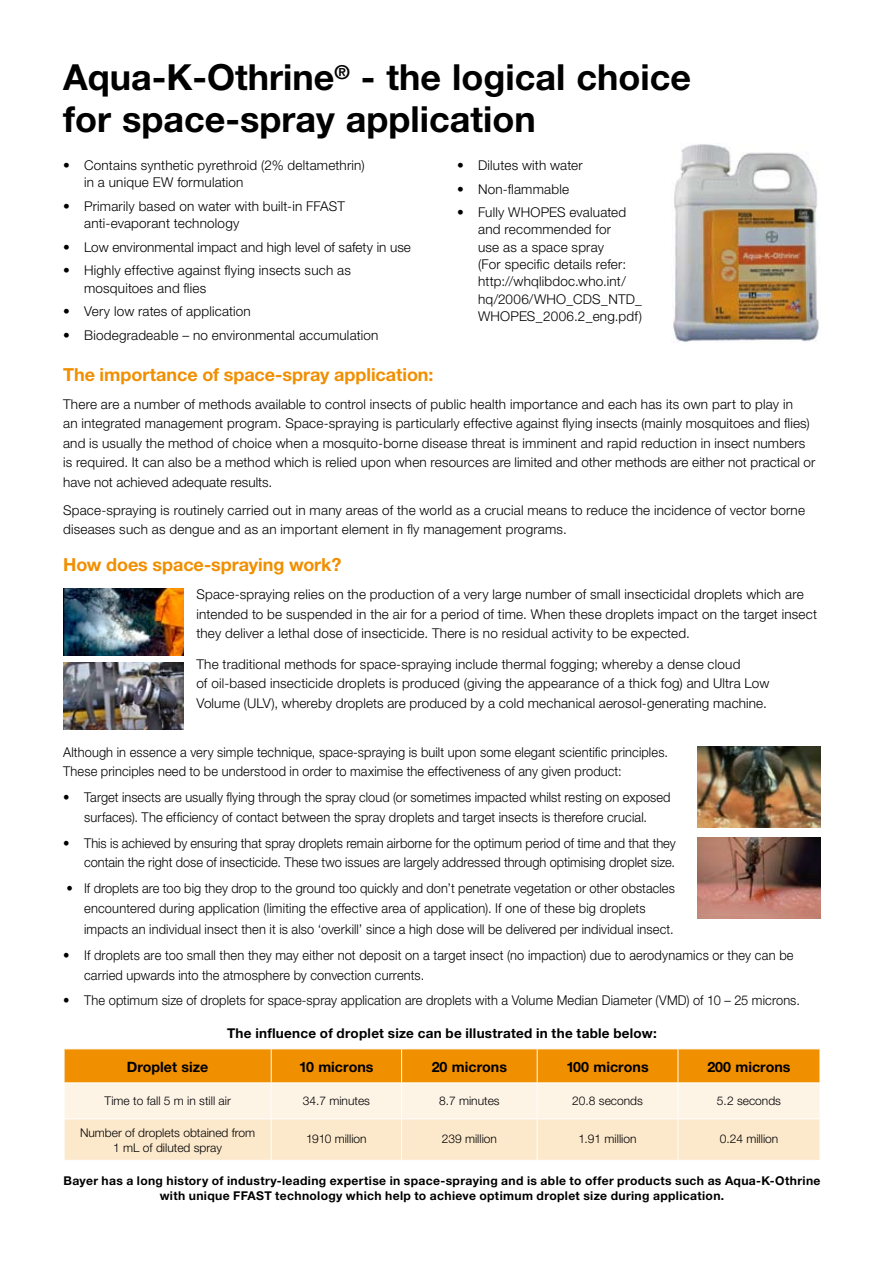
<style>
.page{position:relative;width:893px;height:1263px;background:#fff}
.page>*{position:absolute;margin:0;border:0;box-sizing:border-box;transform-origin:0 0}
.t1{font:700 36px/42px "Helvetica Neue";color:#000}
.t2{font:700 18px "Helvetica Neue";letter-spacing:-.005em;color:#f08f00}
.t3{font:700 14.25px "Helvetica Neue";color:#000}
.t4{font:300 13.5px/17.2px "Helvetica Neue";letter-spacing:.01em;color:#000}
.t5{font:300 13.5px/19.5px "Helvetica Neue";letter-spacing:.01em;color:#000;scale:.95 1}
.t6{font:700 13.5px "Helvetica Neue";letter-spacing:.02em;color:#000}
.t7{font:700 12.15px/15.8px "Helvetica Neue";letter-spacing:.03em;color:#000;text-align:center}
.t8{font:300 12px/15px "Helvetica Neue";color:#000;text-align:center}
</style>
<div class="page">
<svg style="left:65px;top:1049px;width:755px;height:111px;background:#f9d198"></svg>
<hr style="left:271px;top:1049px;width:1px;height:33px;background:#fff">
<hr style="left:401px;top:1049px;width:1px;height:33px;background:#fff">
<hr style="left:537px;top:1049px;width:1px;height:33px;background:#fff">
<hr style="left:678px;top:1049px;width:1px;height:33px;background:#fff">
<hr style="left:64px;top:1082px;width:207px;height:1px;background:#fff">
<hr style="left:271px;top:1082px;width:131px;height:1px;background:#fff">
<hr style="left:271px;top:1083px;width:1px;height:35px;background:#fff">
<hr style="left:402px;top:1082px;width:135px;height:1px;background:#fff">
<hr style="left:401px;top:1083px;width:1px;height:35px;background:#fff">
<hr style="left:537px;top:1082px;width:141px;height:1px;background:#fff">
<hr style="left:537px;top:1083px;width:1px;height:35px;background:#fff">
<hr style="left:678px;top:1082px;width:142px;height:1px;background:#fff">
<hr style="left:678px;top:1083px;width:1px;height:35px;background:#fff">
<hr style="left:64px;top:1118px;width:207px;height:1px;background:#fff">
<hr style="left:271px;top:1118px;width:131px;height:1px;background:#fff">
<hr style="left:271px;top:1119px;width:1px;height:41px;background:#fff">
<hr style="left:402px;top:1118px;width:135px;height:1px;background:#fff">
<hr style="left:401px;top:1119px;width:1px;height:41px;background:#fff">
<hr style="left:537px;top:1118px;width:141px;height:1px;background:#fff">
<hr style="left:537px;top:1119px;width:1px;height:41px;background:#fff">
<hr style="left:678px;top:1118px;width:142px;height:1px;background:#fff">
<hr style="left:678px;top:1119px;width:1px;height:41px;background:#fff">
<img style="left:63px;top:588px;width:121px;height:67px">
<img style="left:63px;top:663px;width:121px;height:66px">
<img style="left:698px;top:746px;width:123px;height:81px">
<img style="left:698px;top:838px;width:123px;height:80px">
<img style="left:673px;top:144px;width:146px;height:199px">
<h1 class="t1" style="left:63px;top:55px;width:629px">Aqua-K-Othrine<sup>®</sup> - the logical choice for space-spray application</h1>
<p class="t4" style="left:84px;top:156px;width:282px;text-indent:-21px">• Contains synthetic pyrethroid (2% deltamethrin) in a unique EW formulation</p>
<p class="t4" style="left:84px;top:197px;width:262px;text-indent:-21px">• Primarily based on water with built-in FFAST anti-evaporant technology</p>
<p class="t4" style="left:63px;top:238px;width:349px">• Low environmental impact and high level of safety in use</p>
<p class="t4" style="left:84px;top:262px;width:268px;text-indent:-21px">• Highly effective against flying insects such as mosquitoes and flies</p>
<p class="t4" style="left:63px;top:302px;width:189px">• Very low rates of application</p>
<p class="t4" style="left:63px;top:326px;width:317px">• Biodegradeable – no environmental accumulation</p>
<p class="t4" style="left:457px;top:156px;width:127px">• Dilutes with water</p>
<p class="t4" style="left:457px;top:180px;width:114px">• Non-flammable</p>
<p class="t4" style="left:478px;top:203px;width:165px;text-indent:-21px">• Fully WHOPES evaluated and recommended for<br>use as a space spray<br>(For specific details refer: http://whqlibdoc.who.int/ hq/2006/WHO_CDS_NTD_<br>WHOPES_2006.2_eng.pdf)</p>
<h2 class="t2" style="left:63px;top:363px;width:372px">The importance of space-spray application:</h2>
<p class="t4" style="left:63px;top:394px;width:754px;line-height:19.5px">There are a number of methods available to control insects of public health importance and each has its own part to play in<br>an integrated management program. Space-spraying is particularly effective against flying insects (mainly mosquitoes and flies) and is usually the method of choice when a mosquito-borne disease threat is imminent and rapid reduction in insect numbers is required. It can also be a method which is relied upon when resources are limited and other methods are either not practical or have not achieved adequate results.</p>
<p class="t4" style="left:63px;top:500px;width:743px;line-height:19.5px">Space-spraying is routinely carried out in many areas of the world as a crucial means to reduce the incidence of vector borne diseases such as dengue and as an important element in fly management programs.</p>
<h2 class="t2" style="left:63px;top:554px;width:280px">How does space-spraying work?</h2>
<p class="t4" style="left:196px;top:585px;width:622px;line-height:19.5px">Space-spraying relies on the production of a very large number of small insecticidal droplets which are intended to be suspended in the air for a period of time. When these droplets impact on the target insect they deliver a lethal dose of insecticide. There is no residual activity to be expected.</p>
<p class="t4" style="left:196px;top:654px;width:574px;line-height:19.5px">The traditional methods for space-spraying include thermal fogging; whereby a dense cloud<br>of oil-based insecticide droplets is produced (giving the appearance of a thick fog) and Ultra Low<br>Volume (ULV), whereby droplets are produced by a cold mechanical aerosol-generating machine.</p>
<p class="t5" style="left:63px;top:742px;width:638px">Although in essence a very simple technique, space-spraying is built upon some elegant scientific principles.<br>These principles need to be understood in order to maximise the effectiveness of any given product:</p>
<p class="t5" style="left:63px;top:787px;width:641px;text-align:center">• Target insects are usually flying through the spray cloud (or sometimes impacted whilst resting on exposed surfaces). The efficiency of contact between the spray droplets and target insects is therefore crucial.</p>
<p class="t5" style="left:63px;top:833px;width:646px;text-align:right">• This is achieved by ensuring that spray droplets remain airborne for the optimum period of time and that they contain the right dose of insecticide. These two issues are largely addressed through optimising droplet size.</p>
<p class="t5" style="left:84px;top:878px;width:623px;text-indent:-17px">• If droplets are too big they drop to the ground too quickly and don’t penetrate vegetation or other obstacles encountered during application (limiting the effective area of application). If one of these big droplets</p>
<p class="t5" style="left:84px;top:919px;width:622px">impacts an individual insect then it is also ‘overkill’ since a high dose will be delivered per individual insect.</p>
<p class="t5" style="left:84px;top:945px;width:748px;text-indent:-21px">• If droplets are too small then they may either not deposit on a target insect (no impaction) due to aerodynamics or they can be carried upwards into the atmosphere by convection currents.</p>
<p class="t5" style="left:63px;top:990px;width:777px">• The optimum size of droplets for space-spray application are droplets with a Volume Median Diameter (VMD) of 10 – 25 microns.</p>
<p class="t6" style="left:227px;top:1025px;width:431px">The influence of droplet size can be illustrated in the table below:</p>
<p class="t3" style="left:127px;top:1057px;width:83px">Droplet size</p>
<p class="t3" style="left:299px;top:1057px;width:76px">10 microns</p>
<p class="t3" style="left:432px;top:1057px;width:77px">20 microns</p>
<p class="t3" style="left:566px;top:1057px;width:84px">100 microns</p>
<p class="t3" style="left:707px;top:1057px;width:85px">200 microns</p>
<p class="t8" style="left:104px;top:1093px;width:128px">Time to fall 5 m in still air</p>
<p class="t8" style="left:303px;top:1093px;width:69px">34.7 minutes</p>
<p class="t8" style="left:439px;top:1093px;width:62px">8.7 minutes</p>
<p class="t8" style="left:572px;top:1093px;width:72px">20.8 seconds</p>
<p class="t8" style="left:717px;top:1093px;width:66px">5.2 seconds</p>
<p class="t8" style="left:80px;top:1125px;width:177px">Number of droplets obtained from<br>1 mL of diluted spray</p>
<p class="t8" style="left:306px;top:1131px;width:62px">1910 million</p>
<p class="t8" style="left:442px;top:1131px;width:57px">239 million</p>
<p class="t8" style="left:579px;top:1131px;width:59px">1.91 million</p>
<p class="t8" style="left:720px;top:1131px;width:60px">0.24 million</p>
<p class="t7" style="left:63px;top:1172px;width:759px">Bayer has a long history of industry-leading expertise in space-spraying and is able to offer products such as Aqua-K-Othrine with unique FFAST technology which help to achieve optimum droplet size during application.</p>
</div>
